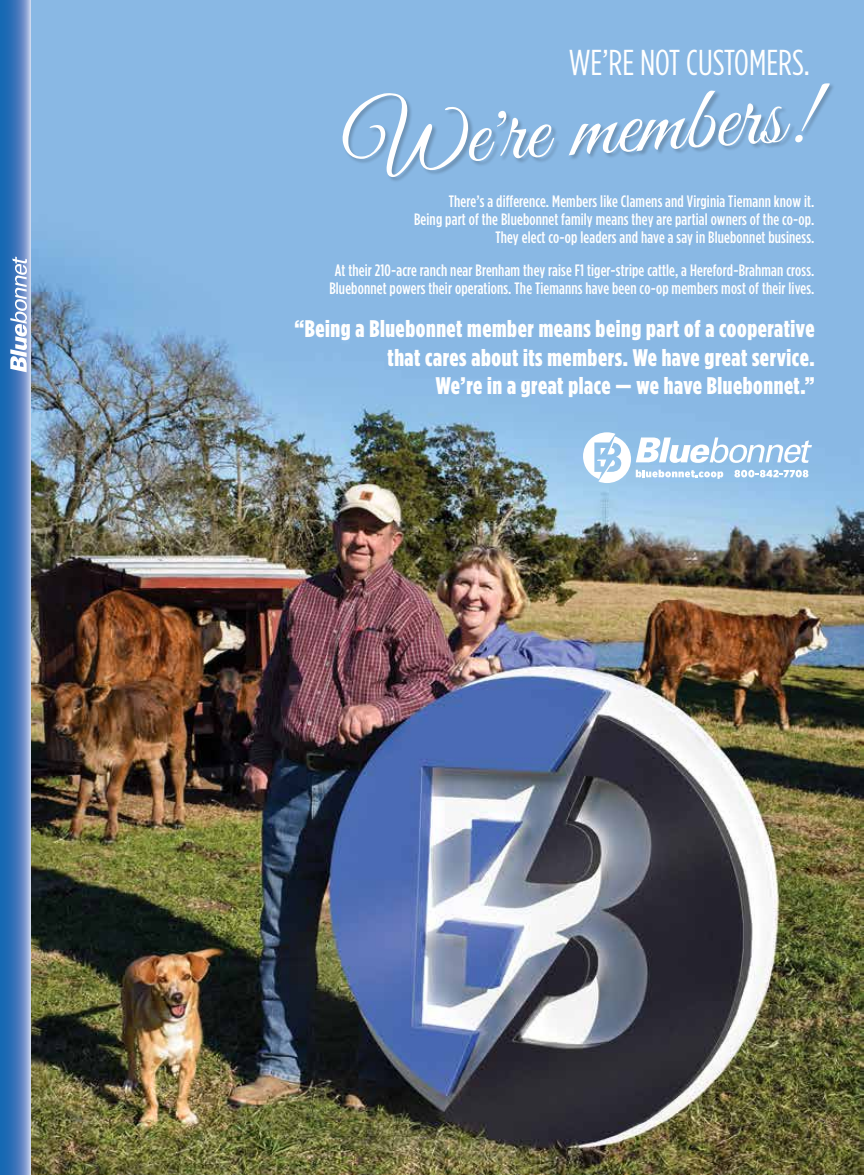
<style>
.page{position:relative;width:864px;height:1175px;background:#fff}
.page>*{position:absolute;margin:0;border:0;box-sizing:border-box;transform-origin:0 0}
.t1{font:36px "Gotham Condensed";color:#fff}
.t2{font:900 24px/28.5px "Gotham Condensed";letter-spacing:.025em;color:#fff;text-align:right}
.t3{font:500 16.5px/18px "Gotham Condensed";letter-spacing:.01em;color:#fff;text-align:right}
</style>
<div class="page">
<img style="left:31px;top:0;width:833px;height:1174px">
<svg style="left:583px;top:432px;width:229px;height:51px"></svg>
<svg style="left:0;top:0;width:31px;height:1174px;background:#4c81c0"></svg>
<svg style="left:10px;top:256px;width:17px;height:116px"></svg>
<div style="left:343px;top:93px;width:131px;height:90px;background:#000;opacity:.2"></div>
<div style="left:501px;top:118px;width:59px;height:46px;background:#000;opacity:.2"></div>
<svg style="left:342px;top:93px;width:212px;height:84px;background:#98bee3"></svg>
<div style="left:569px;top:91px;width:153px;height:70px;background:#89b8e4"></div>
<div style="left:802px;top:84px;width:34px;height:53px;background:#000;opacity:.2"></div>
<svg style="left:569px;top:83px;width:261px;height:73px"></svg>
<h1 class="t1" style="left:569px;top:41px;width:243px">WE’RE NOT CUSTOMERS.</h1>
<p class="t3" style="left:414px;top:192px;width:402px">There’s a difference. Members like Clamens and Virginia Tiemann know it.<br>Being part of the Bluebonnet family means they are partial owners of the co-op.<br>They elect co-op leaders and have a say in Bluebonnet business.</p>
<p class="t3" style="left:329px;top:261px;width:487px;text-align:center">At their 210-acre ranch near Brenham they raise F1 tiger-stripe cattle, a Hereford-Brahman cross.<br>Bluebonnet powers their operations. The Tiemanns have been co-op members most of their lives.</p>
<h2 class="t2" style="left:294px;top:314px;width:522px">“Being a Bluebonnet member means being part of a cooperative that cares about its members. We have great service.<br>We’re in a great place — we have Bluebonnet.”</h2>
</div>
